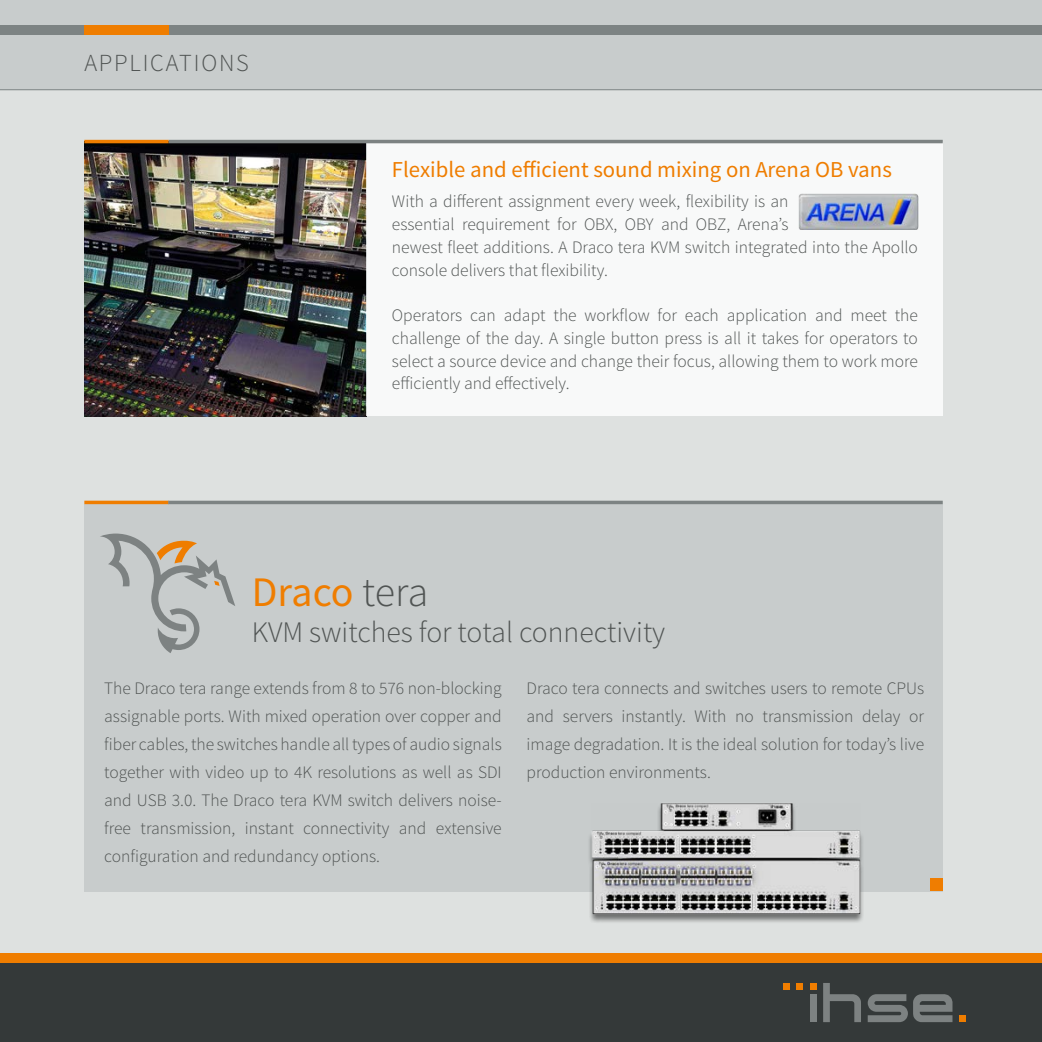
<style>
.page{position:relative;width:1042px;height:1042px;background:#dee1e0}
.page>*{position:absolute;margin:0;border:0;box-sizing:border-box;transform-origin:0 0}
.t1{font:42px "Source Sans Pro";letter-spacing:-.01em;color:#ef7d00}
.t2{font:300 29.75px "Source Sans Pro";color:#505453}
.t3{font:300 24.5px "Source Sans Pro";letter-spacing:.075em;color:#505453}
.t4{font:22.75px "Source Sans Pro";color:#ef7d00}
.t5{font:300 17.5px/28px "Source Sans Pro";color:#505453;text-align:justify}
.s1{font-weight:300;color:#505453}
</style>
<div class="page">
<div style="left:0;top:0;width:1042px;height:89px;background:#c8cccc"></div>
<div style="left:0;top:957px;width:1042px;height:85px;background:#343939"></div>
<hr style="left:0;top:89px;width:1042px;height:1px;background:#7d8383">
<div style="left:0;top:25px;width:1042px;height:10px;background:#7d8383"></div>
<svg style="left:783px;top:983px;width:6px;height:6px"></svg>
<div style="left:796px;top:983px;width:7px;height:6px;background:#ef7d00"></div>
<svg style="left:810px;top:983px;width:6px;height:6px"></svg>
<div style="left:810px;top:994px;width:6px;height:28px;background:#7d8282"></div>
<svg style="left:823px;top:983px;width:38px;height:39px"></svg>
<svg style="left:867px;top:994px;width:85px;height:28px"></svg>
<div style="left:959px;top:1015px;width:7px;height:7px;background:#ef7d00"></div>
<div style="left:0;top:952px;width:1042px;height:10px;background:#ef7d00"></div>
<div style="left:84px;top:25px;width:85px;height:10px;background:#ef7d00"></div>
<img style="left:84px;top:143px;width:283px;height:273px">
<div style="left:367px;top:143px;width:576px;height:273px;background:#f8f9f9"></div>
<hr style="left:84px;top:140px;width:85px;height:3px;background:#ef7d00">
<hr style="left:169px;top:140px;width:774px;height:3px;background:#7d8383">
<div style="left:84px;top:504px;width:859px;height:387px;background:#c8cccc"></div>
<hr style="left:84px;top:501px;width:85px;height:3px;background:#ef7d00">
<hr style="left:168px;top:501px;width:775px;height:3px;background:#7d8383">
<svg style="left:100px;top:533px;width:135px;height:120px"></svg>
<img style="left:541px;top:803px;width:420px;height:160px">
<img style="left:798px;top:193px;width:121px;height:36px">
<h3 class="t3" style="left:84px;top:48px;width:166px">APPLICATIONS</h3>
<h3 class="t4" style="left:392px;top:155px;width:501px">Flexible and efficient sound mixing on Arena OB vans</h3>
<p class="t5" style="left:392px;top:190px;width:527px;line-height:22.8px;text-align:left">With a different assignment every week, flexibility is an<br>essential requirement for OBX, OBY and OBZ, Arena’s<br>newest fleet additions. A Draco tera KVM switch integrated into the Apollo console delivers that flexibility.</p>
<p class="t5" style="left:392px;top:304px;width:527px;line-height:22.8px">Operators can adapt the workflow for each application and meet the challenge of the day. A single button press is all it takes for operators to select a source device and change their focus, allowing them to work more efficiently and effectively.</p>
<h1 class="t1" style="left:252px;top:566px;width:178px">Draco <span class="s1">tera</span></h1>
<h2 class="t2" style="left:252px;top:614px;width:415px">KVM switches for total connectivity</h2>
<p class="t5" style="left:104px;top:674px;width:399px">The Draco tera range extends from 8 to 576 non-blocking assignable ports. With mixed operation over copper and fiber cables, the switches handle all types of audio signals together with video up to 4K resolutions as well as SDI and USB 3.0. The Draco tera KVM switch delivers noise&shy;free transmission, instant connectivity and extensive configuration and redundancy options.</p>
<p class="t5" style="left:526px;top:674px;width:399px">Draco tera connects and switches users to remote CPUs and servers instantly. With no transmission delay or image degradation. It is the ideal solution for today’s live production environments.</p>
</div>
